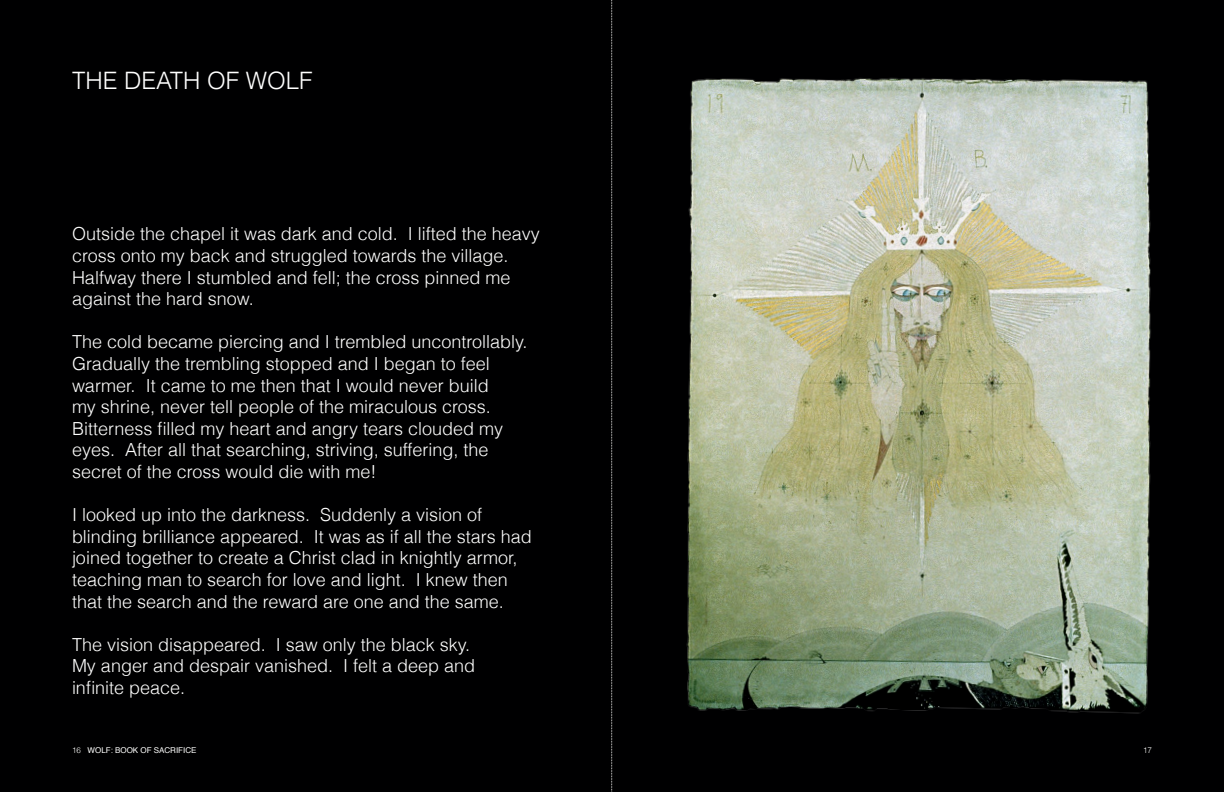
<style>
.page{position:relative;width:1224px;height:792px;background:#000001}
.page>*{position:absolute;margin:0;border:0;box-sizing:border-box;transform-origin:0 0}
.t1{font:300 24px "Helvetica";color:#fff}
.t2{font:300 18px/21.6px "Helvetica";color:#fff}
.t3{font:8px "Helvetica";color:#fff}
.t4{font:300 8px "Helvetica";color:#fff}
.s1{font-weight:300}
</style>
<div class="page">
<img style="left:686px;top:78px;width:465px;height:636px">
<svg style="left:612px;top:0;width:1px;height:792px"></svg>
<h1 class="t1" style="left:72px;top:66px;width:242px">THE DEATH OF WOLF</h1>
<p class="t2" style="left:72px;top:223px;width:469px">Outside the chapel it was dark and cold. I lifted the heavy cross onto my back and struggled towards the village.<br>Halfway there I stumbled and fell; the cross pinned me against the hard snow.</p>
<p class="t2" style="left:72px;top:331px;width:457px">The cold became piercing and I trembled uncontrollably.<br>Gradually the trembling stopped and I began to feel warmer. It came to me then that I would never build<br>my shrine, never tell people of the miraculous cross.<br>Bitterness filled my heart and angry tears clouded my eyes. After all that searching, striving, suffering, the secret of the cross would die with me!</p>
<p class="t2" style="left:72px;top:504px;width:461px">I looked up into the darkness. Suddenly a vision of blinding brilliance appeared. It was as if all the stars had joined together to create a Christ clad in knightly armor, teaching man to search for love and light. I knew then that the search and the reward are one and the same.</p>
<p class="t2" style="left:72px;top:633px;width:405px">The vision disappeared. I saw only the black sky.<br>My anger and despair vanished. I felt a deep and infinite peace.</p>
<p class="t3" style="left:72px;top:744px;width:126px"><span class="s1">16</span> WOLF: BOOK OF SACRIFICE</p>
<p class="t4" style="left:1143px;top:745px;width:10px">17</p>
</div>
